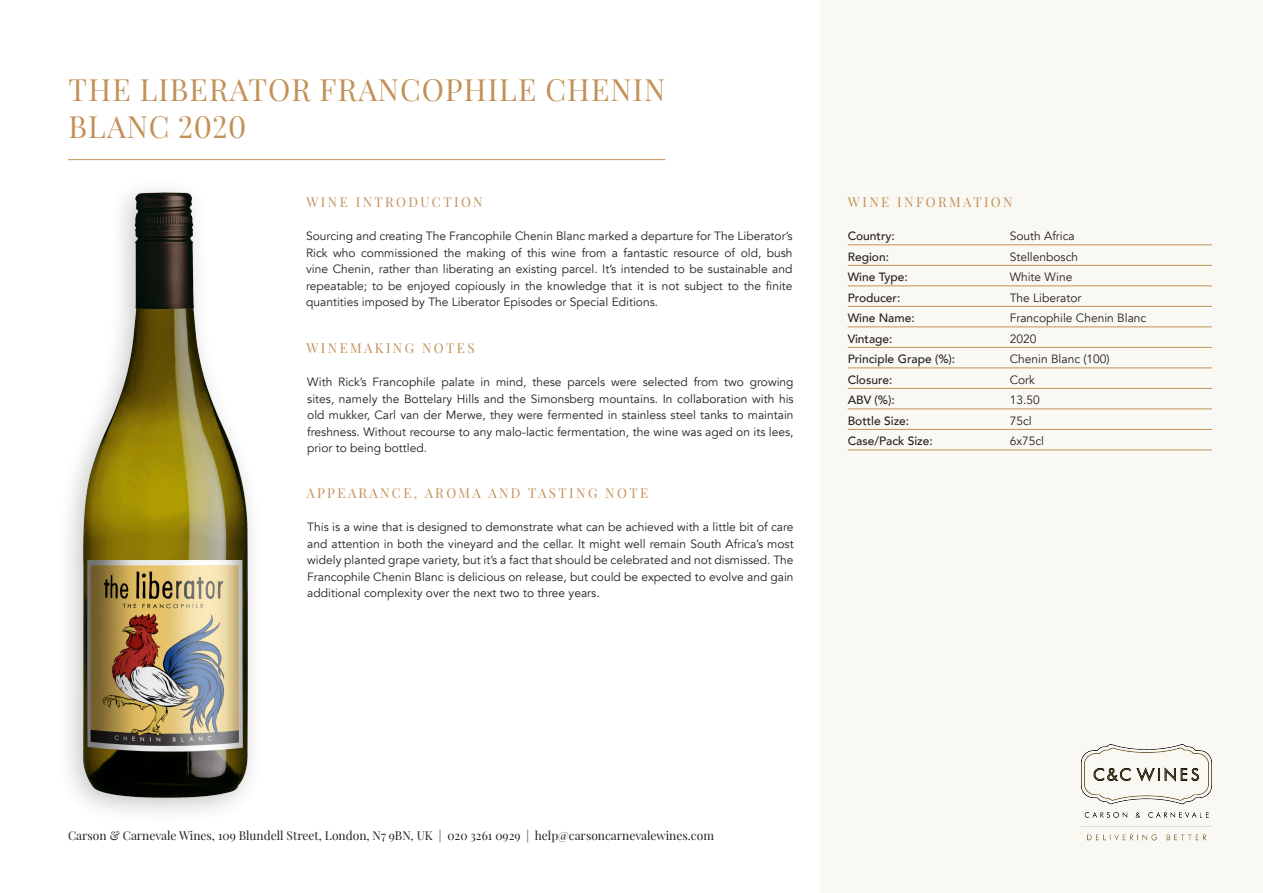
<style>
.page{position:relative;width:1263px;height:893px;background:#fff}
.page>*{position:absolute;margin:0;border:0;box-sizing:border-box;transform-origin:0 0}
.t1{font:30px/37.5px "Playfair Display";letter-spacing:.04em;color:#c39157}
.t2{font:13.35px "Playfair Display";letter-spacing:.18em;color:#c39157}
.t3{font:12px/16.5px "Avenir";color:#231f20;text-align:justify}
.t4{font:500 12px "Avenir";color:#231f20}
.t5{font:12px "Playfair Display";color:#231f20}
</style>
<div class="page">
<div style="left:820px;top:0;width:443px;height:893px;background:#faf8f3"></div>
<img style="left:1081px;top:744px;width:131px;height:97px">
<hr style="left:68px;top:159px;width:597px;height:1px;background:#c39157">
<hr style="left:848px;top:245px;width:364px;height:1px;background:#c39157">
<hr style="left:848px;top:265px;width:364px;height:1px;background:#c39157">
<hr style="left:848px;top:306px;width:364px;height:1px;background:#c39157">
<hr style="left:848px;top:388px;width:364px;height:1px;background:#c39157">
<hr style="left:848px;top:409px;width:364px;height:1px;background:#c39157">
<hr style="left:848px;top:429px;width:364px;height:1px;background:#c39157">
<hr style="left:848px;top:327px;width:364px;height:1px;background:#c39157">
<hr style="left:848px;top:347px;width:364px;height:1px;background:#c39157">
<hr style="left:848px;top:368px;width:364px;height:1px;background:#c39157">
<hr style="left:848px;top:286px;width:364px;height:1px;background:#c39157">
<hr style="left:848px;top:450px;width:364px;height:1px;background:#c39157">
<div style="left:56px;top:177px;width:209px;height:648px;background:#231f20;opacity:.25"></div>
<img style="left:83px;top:193px;width:165px;height:605px">
<p class="t1" style="left:69px;top:68px;width:598px">THE LIBERATOR FRANCOPHILE CHENIN<br>BLANC 2020</p>
<p class="t2" style="left:306px;top:192px;width:178px">WINE INTRODUCTION</p>
<p class="t3" style="left:306px;top:228px;width:488px">Sourcing and creating The Francophile Chenin Blanc marked a departure for The Liberator’s Rick who commissioned the making of this wine from a fantastic resource of old, bush vine Chenin, rather than liberating an existing parcel. It’s intended to be sustainable and repeatable; to be enjoyed copiously in the knowledge that it is not subject to the finite quantities imposed by The Liberator Episodes or Special Editions.</p>
<p class="t2" style="left:306px;top:338px;width:170px">WINEMAKING NOTES</p>
<p class="t3" style="left:307px;top:374px;width:488px">With Rick’s Francophile palate in mind, these parcels were selected from two growing sites, namely the Bottelary Hills and the Simonsberg mountains. In collaboration with his old mukker, Carl van der Merwe, they were fermented in stainless steel tanks to maintain freshness. Without recourse to any malo-lactic fermentation, the wine was aged on its lees, prior to being bottled.</p>
<p class="t2" style="left:306px;top:483px;width:343px">APPEARANCE, AROMA AND TASTING NOTE</p>
<p class="t3" style="left:307px;top:519px;width:488px">This is a wine that is designed to demonstrate what can be achieved with a little bit of care and attention in both the vineyard and the cellar. It might well remain South Africa’s most widely planted grape variety, but it’s a fact that should be celebrated and not dismissed. The Francophile Chenin Blanc is delicious on release, but could be expected to evolve and gain additional complexity over the next two to three years.</p>
<p class="t2" style="left:848px;top:192px;width:166px">WINE INFORMATION</p>
<p class="t4" style="left:848px;top:226px;width:49px">Country:</p>
<p class="t3" style="left:1010px;top:228px;width:67px">South Africa</p>
<p class="t4" style="left:848px;top:246px;width:43px">Region:</p>
<p class="t3" style="left:1010px;top:249px;width:70px">Stellenbosch</p>
<p class="t4" style="left:848px;top:287px;width:54px">Producer:</p>
<p class="t3" style="left:1010px;top:290px;width:73px">The Liberator</p>
<p class="t4" style="left:848px;top:267px;width:61px">Wine Type:</p>
<p class="t3" style="left:1010px;top:269px;width:64px">White Wine</p>
<p class="t4" style="left:848px;top:308px;width:69px">Wine Name:</p>
<p class="t3" style="left:1010px;top:310px;width:138px">Francophile Chenin Blanc</p>
<p class="t4" style="left:848px;top:328px;width:46px">Vintage:</p>
<p class="t3" style="left:1010px;top:331px;width:28px">2020</p>
<p class="t4" style="left:848px;top:349px;width:109px">Principle Grape (%):</p>
<p class="t3" style="left:1010px;top:351px;width:102px">Chenin Blanc (100)</p>
<p class="t4" style="left:848px;top:369px;width:46px">Closure:</p>
<p class="t3" style="left:1010px;top:372px;width:27px">Cork</p>
<p class="t4" style="left:848px;top:390px;width:49px">ABV (%):</p>
<p class="t3" style="left:1010px;top:392px;width:32px">13.50</p>
<p class="t4" style="left:848px;top:410px;width:63px">Bottle Size:</p>
<p class="t3" style="left:1010px;top:413px;width:24px">75cl</p>
<p class="t4" style="left:848px;top:431px;width:87px">Case/Pack Size:</p>
<p class="t3" style="left:1010px;top:433px;width:36px">6x75cl</p>
<p class="t5" style="left:68px;top:826px;width:647px">Carson &amp; Carnevale Wines, 109 Blundell Street, London, N7 9BN, UK | 020 3261 0929 | help@carsoncarnevalewines.com</p>
</div>
